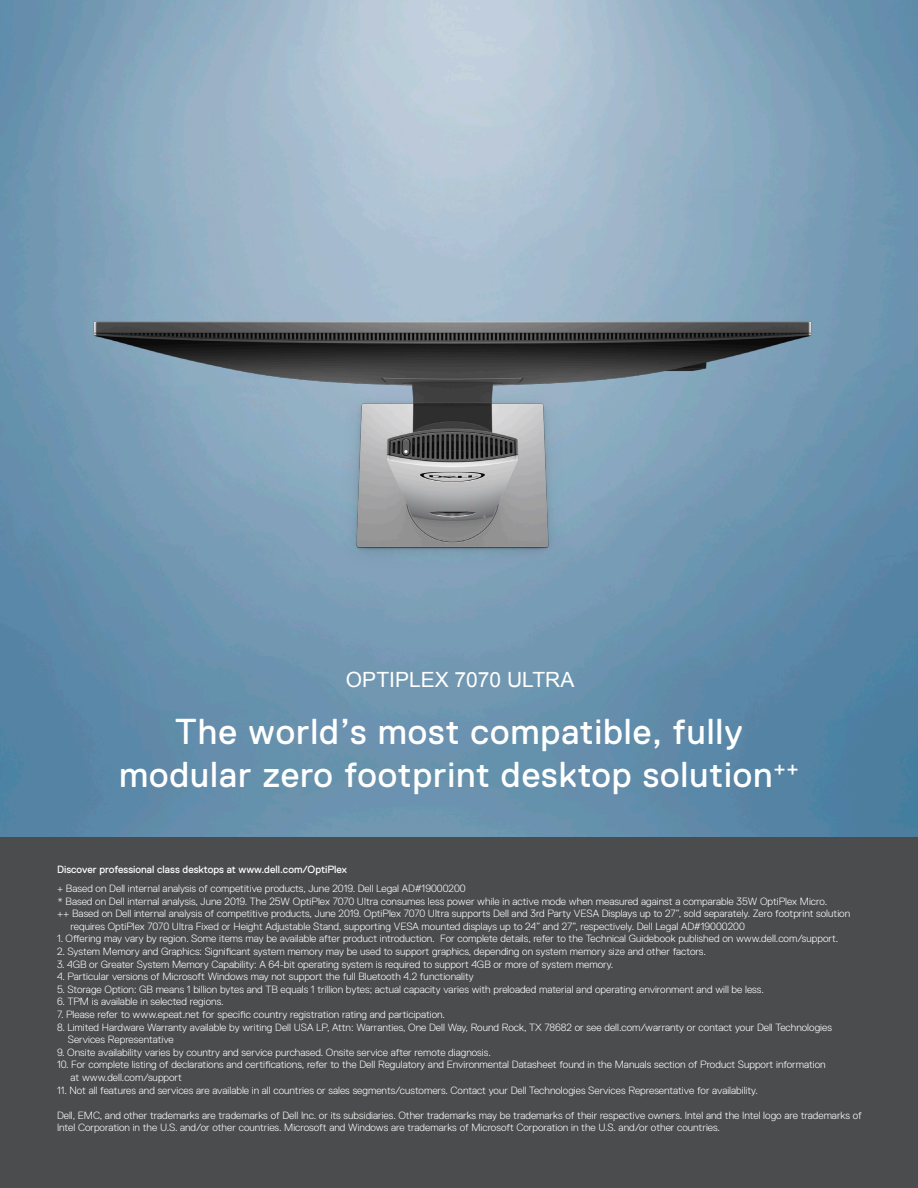
<style>
.page{position:relative;width:918px;height:1188px;background:#fff}
.page>*{position:absolute;margin:0;border:0;box-sizing:border-box;transform-origin:0 0}
.t1{font:36px/43.2px "Dell Replica";letter-spacing:.025em;color:#fff;text-align:center}
.t2{font:21px "Arial";color:#fff}
.t3{font:300 10.5px/12.6px "Dell Replica";color:#fff}
.t4{font:10.5px "Dell Replica";color:#fff}
</style>
<div class="page">
<div style="left:0;top:837px;width:918px;height:351px;background:#4b4c4d"></div>
<img style="left:0;top:0;width:918px;height:837px">
<img style="left:56px;top:238px;width:793px;height:403px">
<p class="t2" style="left:346px;top:665px;width:230px">OPTIPLEX 7070 ULTRA</p>
<p class="t1" style="left:119px;top:710px;width:681px">The world’s most compatible, fully modular zero footprint desktop solution<sup>++</sup></p>
<p class="t4" style="left:57px;top:864px;width:292px">Discover professional class desktops at www.dell.com/OptiPlex</p>
<p class="t3" style="left:57px;top:882px;width:410px">+ Based on Dell internal analysis of competitive products, June 2019. Dell Legal AD#19000200</p>
<p class="t3" style="left:57px;top:895px;width:772px">* Based on Dell internal analysis, June 2019. The 25W OptiPlex 7070 Ultra consumes less power while in active mode when measured against a comparable 35W OptiPlex Micro.</p>
<p class="t3" style="left:71px;top:907px;width:781px;text-indent:-14px">++ Based on Dell internal analysis of competitive products, June 2019. OptiPlex 7070 Ultra supports Dell and 3rd Party VESA Displays up to 27”, sold separately. Zero footprint solution requires OptiPlex 7070 Ultra Fixed or Height Adjustable Stand, supporting VESA mounted displays up to 24” and 27”, respectively. Dell Legal AD#19000200</p>
<p class="t3" style="left:57px;top:933px;width:783px">1. Offering may vary by region. Some items may be available after product introduction. For complete details, refer to the Technical Guidebook published on www.dell.com/support.</p>
<p class="t3" style="left:57px;top:945px;width:651px">2. System Memory and Graphics: Significant system memory may be used to support graphics, depending on system memory size and other factors.</p>
<p class="t3" style="left:57px;top:958px;width:558px">3. 4GB or Greater System Memory Capability: A 64-bit operating system is required to support 4GB or more of system memory.</p>
<p class="t3" style="left:57px;top:970px;width:418px">4. Particular versions of Microsoft Windows may not support the full Bluetooth 4.2 functionality</p>
<p class="t3" style="left:57px;top:983px;width:708px">5. Storage Option: GB means 1 billion bytes and TB equals 1 trillion bytes; actual capacity varies with preloaded material and operating environment and will be less.</p>
<p class="t3" style="left:57px;top:996px;width:168px">6. TPM is available in selected regions.</p>
<p class="t3" style="left:57px;top:1008px;width:390px">7. Please refer to www.epeat.net for specific country registration rating and participation.</p>
<p class="t3" style="left:57px;top:1021px;width:776px">8. Limited Hardware Warranty available by writing Dell USA LP, Attn: Warranties, One Dell Way, Round Rock, TX 78682 or see dell.com/warranty or contact your Dell Technologies</p>
<p class="t3" style="left:68px;top:1033px;width:108px">Services Representative</p>
<p class="t3" style="left:57px;top:1046px;width:435px">9. Onsite availability varies by country and service purchased. Onsite service after remote diagnosis.</p>
<p class="t3" style="left:57px;top:1059px;width:770px">10. For complete listing of declarations and certifications, refer to the Dell Regulatory and Environmental Datasheet found in the Manuals section of Product Support information</p>
<p class="t3" style="left:71px;top:1071px;width:113px">at www.dell.com/support</p>
<p class="t3" style="left:57px;top:1084px;width:702px">11. Not all features and services are available in all countries or sales segments/customers. Contact your Dell Technologies Services Representative for availability.</p>
<p class="t3" style="left:57px;top:1109px;width:806px">Dell, EMC, and other trademarks are trademarks of Dell Inc. or its subsidiaries. Other trademarks may be trademarks of their respective owners. Intel and the Intel logo are trademarks of<br>Intel Corporation in the U.S. and/or other countries. Microsoft and Windows are trademarks of Microsoft Corporation in the U.S. and/or other countries.</p>
</div>
